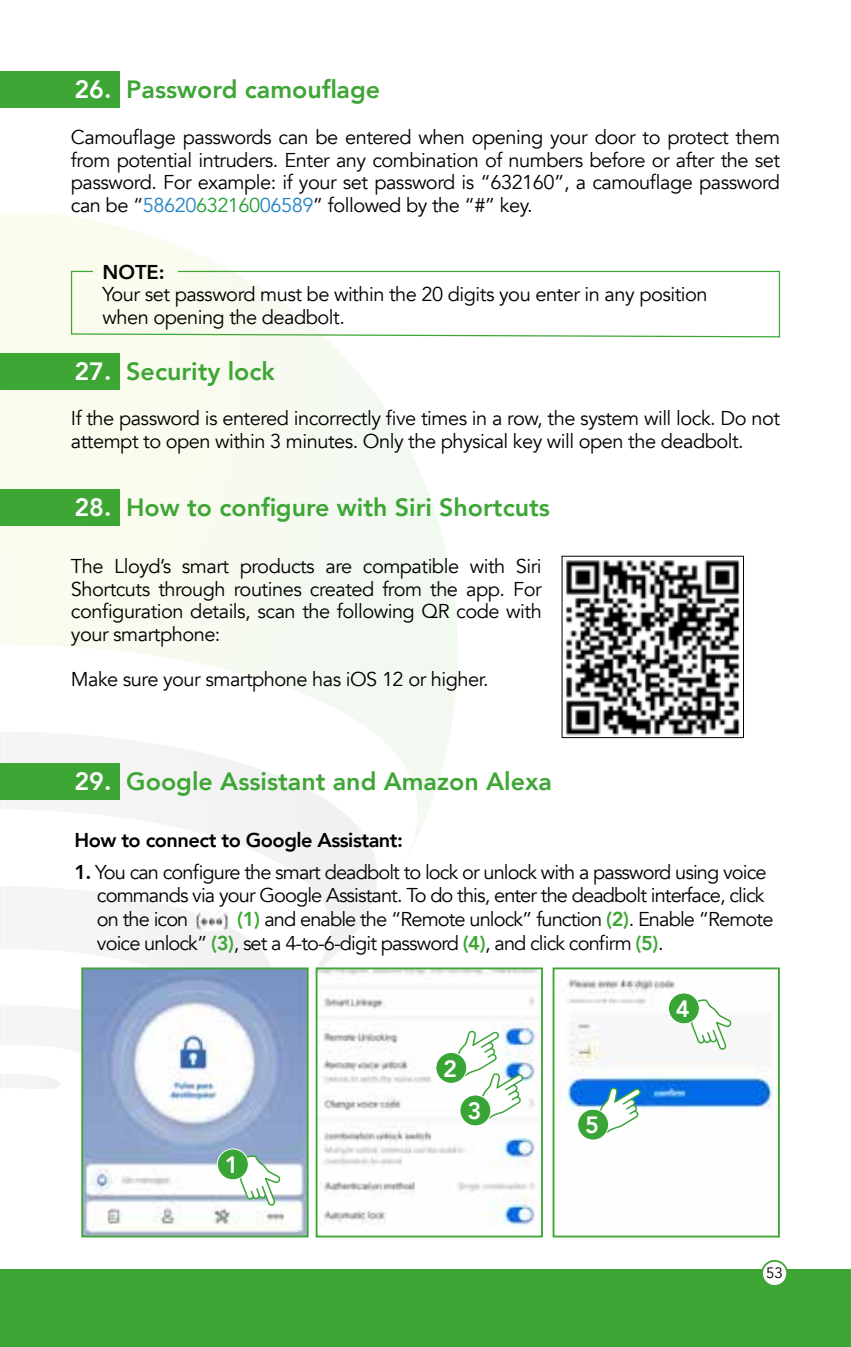
<style>
.page{position:relative;width:851px;height:1347px;background:#fff}
.page>*{position:absolute;margin:0;border:0;box-sizing:border-box;transform-origin:0 0}
.t1{font:800 25px "Avenir";color:#3ea635}
.t2{font:800 23.5px "Avenir";color:#fff}
.t3{font:20px/22.5px "Avenir";letter-spacing:-.025em;color:#000;text-align:justify}
.t4{font:20px/24px "Avenir";letter-spacing:-.045em;color:#000}
.t5{font:800 20px "Avenir";letter-spacing:-.025em;color:#000}
.t6{font:800 20px "Avenir";color:#020203}
.t7{font:15px "Avenir";color:#000}
.s1{color:#fff}
.s2{color:#2283c5}
.s3{color:#21a038}
.s4{font-weight:800}
.s5{font-weight:800;color:#3ea635}
</style>
<div class="page">
<svg style="left:0;top:213px;width:81px;height:876px"></svg>
<svg style="left:5px;top:859px;width:372px;height:119px"></svg>
<svg style="left:5px;top:213px;width:453px;height:646px"></svg>
<div style="left:0;top:1269px;width:850px;height:77px;background:#3ea635"></div>
<div style="left:762px;top:1260px;width:25px;height:25px;background:#fff;border-radius:50%"></div>
<div style="left:761px;top:1259px;width:26px;height:27px;border:2px solid #3ea635;border-radius:50%"></div>
<img style="left:84px;top:970px;width:221px;height:264px">
<div style="left:81px;top:967px;width:227px;height:270px;border:2px solid #3ea635"></div>
<img style="left:318px;top:970px;width:222px;height:256px">
<div style="left:315px;top:967px;width:228px;height:270px;border:2px solid #3ea635"></div>
<img style="left:556px;top:979px;width:220px;height:160px">
<div style="left:552px;top:967px;width:227px;height:270px;border:2px solid #3ea635"></div>
<svg style="left:236px;top:1155px;width:44px;height:51px"></svg>
<div style="left:217px;top:1148px;width:32px;height:32px;background:#39a536;border:1px solid #fff;border-radius:50%"></div>
<svg style="left:687px;top:999px;width:44px;height:51px"></svg>
<div style="left:668px;top:992px;width:31px;height:32px;background:#39a536;border:1px solid #fff;border-radius:50%"></div>
<div style="left:0;top:71px;width:120px;height:37px;background:#3ea635"></div>
<div style="left:0;top:353px;width:120px;height:37px;background:#3ea635"></div>
<div style="left:0;top:489px;width:120px;height:37px;background:#3ea635"></div>
<div style="left:435px;top:1052px;width:32px;height:31px;background:#39a536;border:1px solid #fff;border-radius:50%"></div>
<svg style="left:452px;top:1030px;width:71px;height:89px"></svg>
<div style="left:459px;top:1094px;width:32px;height:32px;background:#39a536;border:1px solid #fff;border-radius:50%"></div>
<svg style="left:594px;top:1087px;width:47px;height:46px"></svg>
<div style="left:577px;top:1108px;width:32px;height:32px;background:#39a536;border:1px solid #fff;border-radius:50%"></div>
<svg style="left:70px;top:270px;width:710px;height:68px"></svg>
<div style="left:0;top:763px;width:120px;height:36px;background:#3ea635"></div>
<img style="left:195px;top:911px;width:33px;height:19px">
<img style="left:566px;top:560px;width:174px;height:176px">
<p class="t1" style="left:74px;top:70px;width:307px"><span class="s1">26.</span> Password camouflage</p>
<p class="t3" style="left:71px;top:127px;width:710px">Camouflage passwords can be entered when opening your door to protect them from potential intruders. Enter any combination of numbers before or after the set password. For example: if your set password is “632160”, a camouflage password can be “<span class="s2">58620</span><span class="s3">632160</span><span class="s2">06589</span>” followed by the “#” key.</p>
<p class="t6" style="left:102px;top:256px;width:64px">NOTE:</p>
<p class="t3" style="left:102px;top:283px;width:606px">Your set password must be within the 20 digits you enter in any position when opening the deadbolt.</p>
<p class="t1" style="left:74px;top:352px;width:202px"><span class="s1">27.</span> Security lock</p>
<p class="t3" style="left:71px;top:407px;width:710px">If the password is entered incorrectly five times in a row, the system will lock. Do not attempt to open within 3 minutes. Only the physical key will open the deadbolt.</p>
<p class="t1" style="left:74px;top:488px;width:477px"><span class="s1">28.</span> How to configure with Siri Shortcuts</p>
<p class="t3" style="left:71px;top:555px;width:472px">The Lloyd’s smart products are compatible with Siri Shortcuts through routines created from the app. For configuration details, scan the following QR code with your smartphone:</p>
<p class="t3" style="left:71px;top:668px;width:419px">Make sure your smartphone has iOS 12 or higher.</p>
<p class="t1" style="left:74px;top:761px;width:479px"><span class="s1">29.</span> Google Assistant and Amazon Alexa</p>
<p class="t5" style="left:74px;top:824px;width:330px">How to connect to Google Assistant:</p>
<p class="t3" style="left:97px;top:861px;width:671px;line-height:23.2px;text-indent:-23px"><span class="s4">1.</span> You can configure the smart deadbolt to lock or unlock with a password using voice commands via your Google Assistant. To do this, enter the deadbolt interface, click on the icon</p>
<p class="t4" style="left:97px;top:907px;width:678px;text-indent:140px"><span class="s5">(1)</span> and enable the “Remote unlock” function <span class="s5">(2)</span>. Enable “Remote voice unlock” <span class="s5">(3)</span>, set a 4-to-6-digit password <span class="s5">(4)</span>, and click confirm <span class="s5">(5)</span>.</p>
<p class="t2" style="left:225px;top:1146px;width:15px">1</p>
<p class="t2" style="left:443px;top:1050px;width:15px">2</p>
<p class="t2" style="left:467px;top:1092px;width:15px">3</p>
<p class="t2" style="left:585px;top:1107px;width:15px">5</p>
<p class="t2" style="left:675px;top:990px;width:15px">4</p>
<p class="t7" style="left:766px;top:1263px;width:18px">53</p>
</div>
